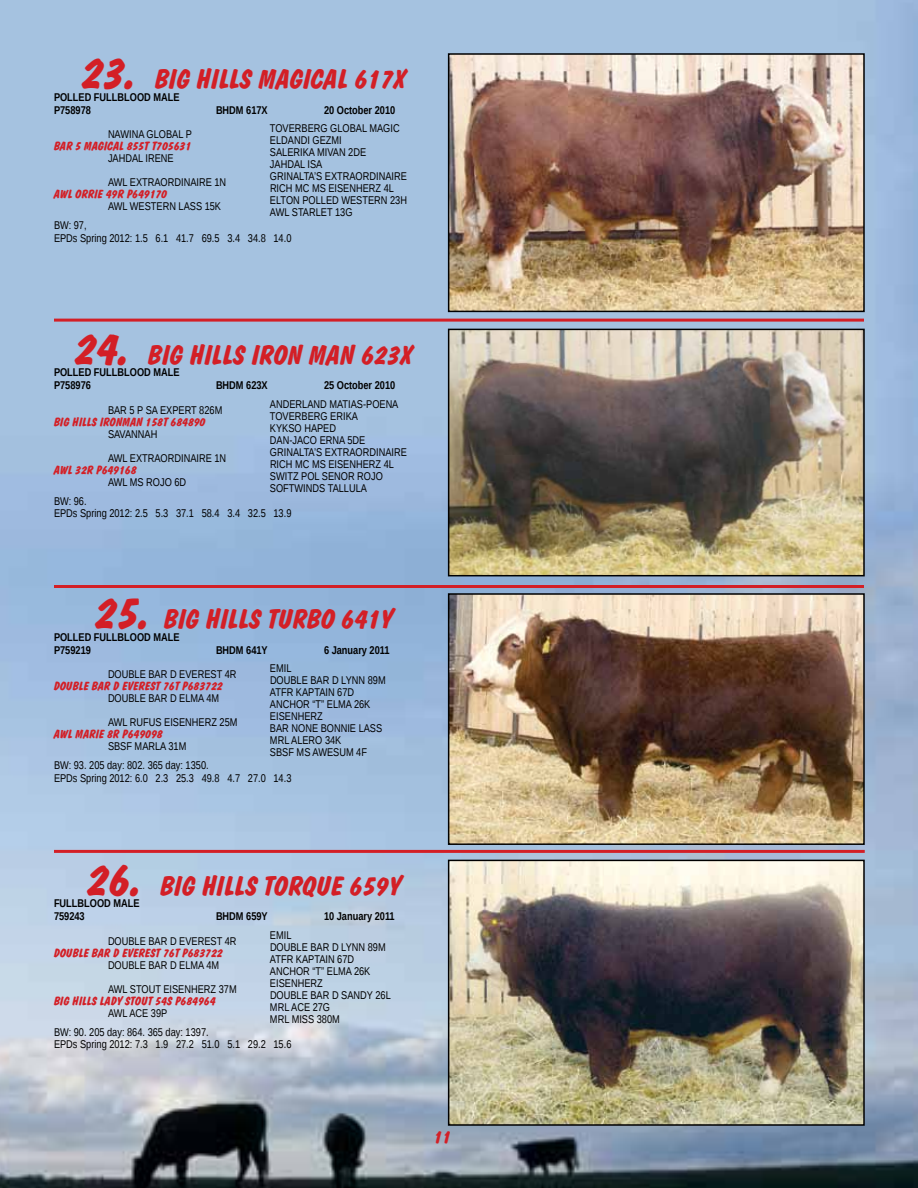
<style>
.page{position:relative;width:918px;height:1188px;background:#fff}
.page>*{position:absolute;margin:0;border:0;box-sizing:border-box;transform-origin:0 0}
.t1{font:700 27px "Dom Diagonal BT";color:#d31f26}
.t2{font:700 18px "Dom Diagonal BT";color:#d31f26}
.t3{font:700 12px "Dom Diagonal BT";color:#d31f26}
.t4{font:11.25px/12px "Liberation Sans Narrow";color:#000}
.t5{font:700 11.25px/12.8px "Liberation Sans Narrow";color:#000}
.s1{font-size:45px}
</style>
<div class="page">
<img style="left:0;top:0;width:918px;height:1188px">
<img style="left:451px;top:56px;width:411px;height:253px">
<div style="left:448px;top:53px;width:417px;height:259px;border:2px solid #000"></div>
<img style="left:451px;top:596px;width:411px;height:246px">
<div style="left:448px;top:593px;width:417px;height:252px;border:2px solid #000"></div>
<img style="left:451px;top:863px;width:411px;height:260px">
<div style="left:448px;top:860px;width:417px;height:266px;border:2px solid #000"></div>
<hr style="left:54px;top:319px;width:810px;height:3px;background:#d31f26">
<hr style="left:54px;top:585px;width:810px;height:3px;background:#d31f26">
<hr style="left:54px;top:850px;width:811px;height:3px;background:#d31f26">
<img style="left:451px;top:332px;width:411px;height:241px">
<div style="left:448px;top:329px;width:417px;height:247px;border:2px solid #000"></div>
<h1 class="t1" style="left:82px;top:62px;width:326px"><span class="s1">23.</span> BIG HILLS MAGICAL 617X</h1>
<p class="t5" style="left:54px;top:90px;width:127px">POLLED FULLBLOOD MALE<br>P758978</p>
<p class="t5" style="left:216px;top:103px;width:53px">BHDM 617X</p>
<p class="t5" style="left:324px;top:103px;width:73px">20 October 2010</p>
<p class="t4" style="left:270px;top:123px;width:131px">TOVERBERG GLOBAL MAGIC</p>
<p class="t4" style="left:108px;top:129px;width:85px">NAWINA GLOBAL P</p>
<p class="t4" style="left:270px;top:135px;width:73px">ELDANDI GEZMI</p>
<p class="t3" style="left:54px;top:139px;width:139px">BAR 5 MAGICAL 855T T705631</p>
<p class="t4" style="left:270px;top:147px;width:98px">SALERIKA MIVAN 2DE</p>
<p class="t4" style="left:108px;top:153px;width:67px">JAHDAL IRENE</p>
<p class="t4" style="left:270px;top:159px;width:138px">JAHDAL ISA<br>GRINALTA’S EXTRAORDINAIRE</p>
<p class="t4" style="left:108px;top:177px;width:120px">AWL EXTRAORDINAIRE 1N</p>
<p class="t4" style="left:270px;top:183px;width:126px">RICH MC MS EISENHERZ 4L</p>
<p class="t3" style="left:54px;top:187px;width:115px">AWL ORRIE 49R P649170</p>
<p class="t4" style="left:270px;top:195px;width:139px">ELTON POLLED WESTERN 23H</p>
<p class="t4" style="left:108px;top:201px;width:115px">AWL WESTERN LASS 15K</p>
<p class="t4" style="left:270px;top:207px;width:84px">AWL STARLET 13G</p>
<p class="t4" style="left:54px;top:219px;width:239px;line-height:12.8px">BW: 97,<br>EPDs Spring 2012: 1.5 6.1 41.7 69.5 3.4 34.8 14.0</p>
<h1 class="t1" style="left:76px;top:338px;width:339px"><span class="s1">24.</span> BIG HILLS IRON MAN 623X</h1>
<p class="t5" style="left:54px;top:366px;width:127px">POLLED FULLBLOOD MALE<br>P758976</p>
<p class="t5" style="left:216px;top:379px;width:53px">BHDM 623X</p>
<p class="t5" style="left:324px;top:379px;width:73px">25 October 2010</p>
<p class="t4" style="left:270px;top:398px;width:130px">ANDERLAND MATIAS-POENA</p>
<p class="t4" style="left:108px;top:404px;width:116px">BAR 5 P SA EXPERT 826M</p>
<p class="t4" style="left:270px;top:410px;width:90px">TOVERBERG ERIKA</p>
<p class="t3" style="left:54px;top:414px;width:153px">BIG HILLS IRONMAN 158T 684890</p>
<p class="t4" style="left:270px;top:422px;width:68px">KYKSO HAPED</p>
<p class="t4" style="left:108px;top:428px;width:51px">SAVANNAH</p>
<p class="t4" style="left:270px;top:434px;width:138px">DAN-JACO ERNA 5DE<br>GRINALTA’S EXTRAORDINAIRE</p>
<p class="t4" style="left:108px;top:452px;width:120px">AWL EXTRAORDINAIRE 1N</p>
<p class="t4" style="left:270px;top:458px;width:126px">RICH MC MS EISENHERZ 4L</p>
<p class="t3" style="left:54px;top:462px;width:84px">AWL 32R P649168</p>
<p class="t4" style="left:270px;top:470px;width:114px">SWITZ POL SENOR ROJO</p>
<p class="t4" style="left:108px;top:476px;width:80px">AWL MS ROJO 6D</p>
<p class="t4" style="left:270px;top:482px;width:99px">SOFTWINDS TALLULA</p>
<p class="t4" style="left:54px;top:495px;width:239px;line-height:12.8px">BW: 96.<br>EPDs Spring 2012: 2.5 5.3 37.1 58.4 3.4 32.5 13.9</p>
<h1 class="t1" style="left:96px;top:602px;width:299px"><span class="s1">25.</span> BIG HILLS TURBO 641Y</h1>
<p class="t5" style="left:54px;top:630px;width:127px">POLLED FULLBLOOD MALE<br>P759219</p>
<p class="t5" style="left:216px;top:643px;width:53px">BHDM 641Y</p>
<p class="t5" style="left:324px;top:643px;width:67px">6 January 2011</p>
<p class="t4" style="left:270px;top:663px;width:23px">EMIL</p>
<p class="t4" style="left:108px;top:669px;width:130px">DOUBLE BAR D EVEREST 4R</p>
<p class="t4" style="left:270px;top:675px;width:117px">DOUBLE BAR D LYNN 89M</p>
<p class="t3" style="left:54px;top:679px;width:170px">DOUBLE BAR D EVEREST 76T P683722</p>
<p class="t4" style="left:270px;top:687px;width:86px">ATFR KAPTAIN 67D</p>
<p class="t4" style="left:108px;top:693px;width:113px">DOUBLE BAR D ELMA 4M</p>
<p class="t4" style="left:270px;top:699px;width:102px">ANCHOR “T” ELMA 26K<br>EISENHERZ</p>
<p class="t4" style="left:108px;top:717px;width:131px">AWL RUFUS EISENHERZ 25M</p>
<p class="t4" style="left:270px;top:723px;width:114px">BAR NONE BONNIE LASS</p>
<p class="t3" style="left:54px;top:727px;width:110px">AWL MARIE 8R P649098</p>
<p class="t4" style="left:270px;top:735px;width:73px">MRL ALERO 34K</p>
<p class="t4" style="left:108px;top:741px;width:80px">SBSF MARLA 31M</p>
<p class="t4" style="left:270px;top:747px;width:99px">SBSF MS AWESUM 4F</p>
<p class="t4" style="left:54px;top:759px;width:239px;line-height:12.8px">BW: 93. 205 day: 802. 365 day: 1350.<br>EPDs Spring 2012: 6.0 2.3 25.3 49.8 4.7 27.0 14.3</p>
<h1 class="t1" style="left:88px;top:869px;width:315px"><span class="s1">26.</span> BIG HILLS TORQUE 659Y</h1>
<p class="t5" style="left:54px;top:897px;width:87px">FULLBLOOD MALE<br>759243</p>
<p class="t5" style="left:216px;top:910px;width:53px">BHDM 659Y</p>
<p class="t5" style="left:324px;top:910px;width:72px">10 January 2011</p>
<p class="t4" style="left:270px;top:929px;width:23px">EMIL</p>
<p class="t4" style="left:108px;top:935px;width:130px">DOUBLE BAR D EVEREST 4R</p>
<p class="t4" style="left:270px;top:941px;width:117px">DOUBLE BAR D LYNN 89M</p>
<p class="t3" style="left:54px;top:945px;width:170px">DOUBLE BAR D EVEREST 76T P683722</p>
<p class="t4" style="left:270px;top:953px;width:86px">ATFR KAPTAIN 67D</p>
<p class="t4" style="left:108px;top:959px;width:113px">DOUBLE BAR D ELMA 4M</p>
<p class="t4" style="left:270px;top:965px;width:102px">ANCHOR “T” ELMA 26K<br>EISENHERZ</p>
<p class="t4" style="left:108px;top:983px;width:130px">AWL STOUT EISENHERZ 37M</p>
<p class="t4" style="left:270px;top:989px;width:122px">DOUBLE BAR D SANDY 26L</p>
<p class="t3" style="left:54px;top:993px;width:163px">BIG HILLS LADY STOUT 54S P684964</p>
<p class="t4" style="left:270px;top:1001px;width:62px">MRL ACE 27G</p>
<p class="t4" style="left:108px;top:1007px;width:61px">AWL ACE 39P</p>
<p class="t4" style="left:270px;top:1013px;width:71px">MRL MISS 380M</p>
<p class="t4" style="left:54px;top:1026px;width:239px;line-height:12.8px">BW: 90. 205 day: 864. 365 day: 1397.<br>EPDs Spring 2012: 7.3 1.9 27.2 51.0 5.1 29.2 15.6</p>
<h2 class="t2" style="left:434px;top:1125px;width:19px">11</h2>
</div>
